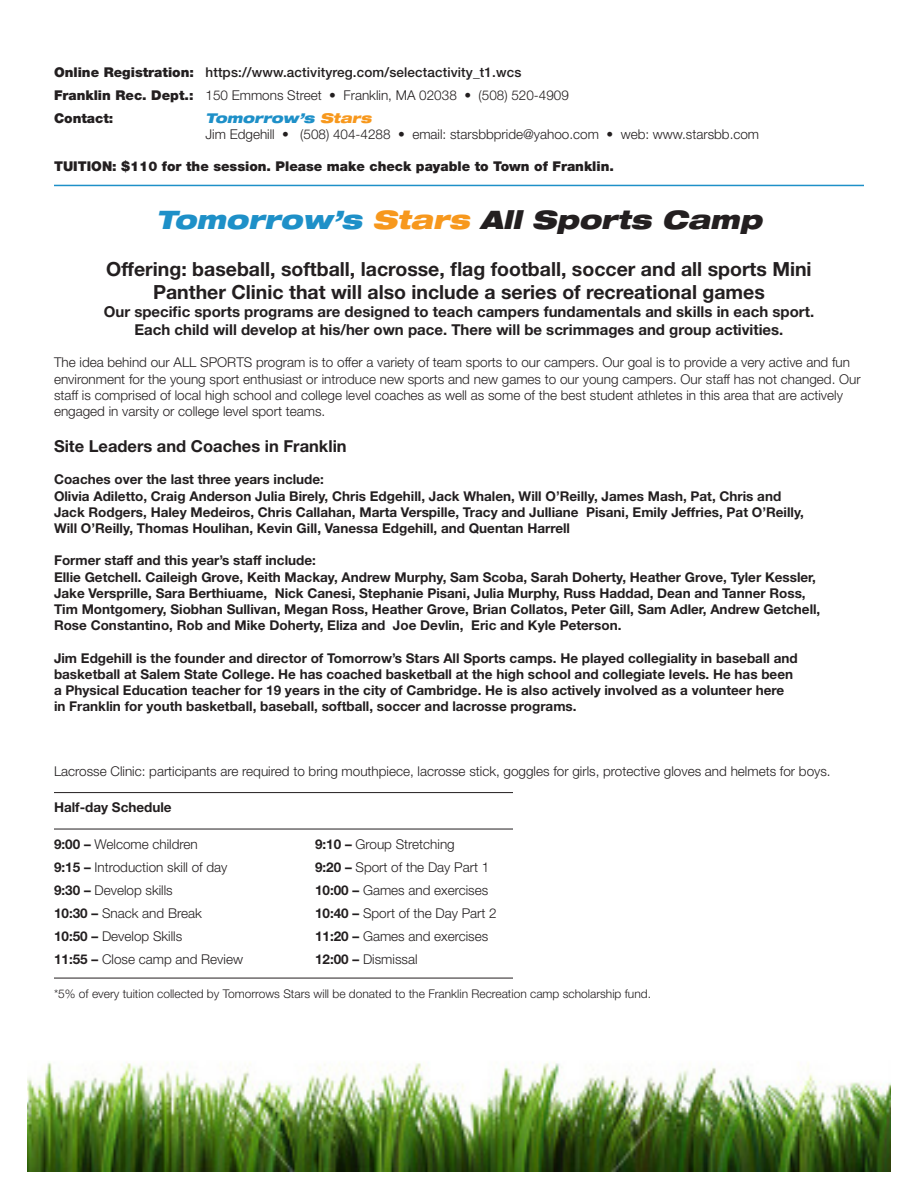
<style>
.page{position:relative;width:918px;height:1188px;background:#fff}
.page>*{position:absolute;margin:0;border:0;box-sizing:border-box;transform-origin:0 0}
.t1{font:italic 900 expanded 25.5px "Helvetica Neue LT Std";color:#231f20}
.t2{font:700 19.5px/23.4px "Helvetica Neue LT Std";color:#231f20;text-align:center}
.t3{font:700 16.5px "Helvetica Neue LT Std";color:#231f20}
.t4{font:700 15px/18px "Helvetica Neue LT Std";color:#231f20;text-align:center}
.t5{font:700 13.5px/16.2px "Helvetica Neue LT Std";color:#231f20}
.t6{font:300 13.5px/16.2px "Helvetica Neue LT Std";color:#231f20}
.t7{font:900 13.5px "Helvetica Neue LT Std";color:#231f20}
.t8{font:500 13.5px "Helvetica Neue LT Std";letter-spacing:.01em;color:#231f20}
.t9{font:300 12px "Helvetica Neue LT Std";color:#231f20}
.s1{font-weight:900}
.s2{font-weight:900;font-style:italic;font-stretch:expanded;color:#1e90c8}
.s3{font-weight:900;font-style:italic;font-stretch:expanded;color:#f7981d}
.s4{color:#1e90c8}
.s5{color:#f7981d}
.s6{font-weight:700}
</style>
<div class="page">
<img style="left:27px;top:1062px;width:864px;height:109px">
<hr style="left:54px;top:185px;width:810px;height:1px;background:#1e90c8">
<hr style="left:54px;top:792px;width:459px;height:1px;background:#231f20">
<hr style="left:54px;top:829px;width:459px;height:1px;background:#231f20">
<hr style="left:54px;top:978px;width:459px;height:1px;background:#231f20">
<p class="t8" style="left:54px;top:64px;width:469px"><span class="s1">Online Registration:</span> https://www.activityreg.com/selectactivity_t1.wcs</p>
<p class="t6" style="left:54px;top:86px;width:516px"><span class="s1">Franklin Rec. Dept.:</span> 150 Emmons Street • Franklin, MA 02038 • (508) 520-4909</p>
<p class="t7" style="left:54px;top:110px;width:61px">Contact:</p>
<p class="t6" style="left:205px;top:109px;width:555px"><span class="s2">Tomorrow’s</span> <span class="s3">Stars<br></span>Jim Edgehill • (508) 404-4288 • email: starsbbpride@yahoo.com • web: www.starsbb.com</p>
<p class="t7" style="left:54px;top:158px;width:562px">TUITION: $110 for the session. Please make check payable to Town of Franklin.</p>
<p class="t1" style="left:156px;top:203px;width:607px"><span class="s4">Tomorrow’s</span> <span class="s5">Stars</span> All Sports Camp</p>
<p class="t2" style="left:106px;top:257px;width:707px">Offering: baseball, softball, lacrosse, flag football, soccer and all sports Mini<br>Panther Clinic that will also include a series of recreational games</p>
<p class="t4" style="left:104px;top:302px;width:712px">Our specific sports programs are designed to teach campers fundamentals and skills in each sport.<br>Each child will develop at his/her own pace. There will be scrimmages and group activities.</p>
<p class="t6" style="left:54px;top:354px;width:808px">The idea behind our ALL SPORTS program is to offer a variety of team sports to our campers. Our goal is to provide a very active and fun environment for the young sport enthusiast or introduce new sports and new games to our young campers. Our staff has not changed. Our staff is comprised of local high school and college level coaches as well as some of the best student athletes in this area that are actively engaged in varsity or college level sport teams.</p>
<p class="t3" style="left:54px;top:436px;width:294px">Site Leaders and Coaches in Franklin</p>
<p class="t5" style="left:54px;top:471px;width:272px">Coaches over the last three years include:</p>
<p class="t5" style="left:54px;top:487px;width:752px">Olivia Adiletto, Craig Anderson Julia Birely, Chris Edgehill, Jack Whalen, Will O’Reilly, James Mash, Pat, Chris and<br>Jack Rodgers, Haley Medeiros, Chris Callahan, Marta Verspille, Tracy and Julliane Pisani, Emily Jeffries, Pat O’Reilly,<br>Will O’Reilly, Thomas Houlihan, Kevin Gill, Vanessa Edgehill, and Quentan Harrell</p>
<p class="t5" style="left:54px;top:552px;width:263px">Former staff and this year’s staff include:</p>
<p class="t5" style="left:54px;top:568px;width:768px">Ellie Getchell. Caileigh Grove, Keith Mackay, Andrew Murphy, Sam Scoba, Sarah Doherty, Heather Grove, Tyler Kessler, Jake Versprille, Sara Berthiuame, Nick Canesi, Stephanie Pisani, Julia Murphy, Russ Haddad, Dean and Tanner Ross, Tim Montgomery, Siobhan Sullivan, Megan Ross, Heather Grove, Brian Collatos, Peter Gill, Sam Adler, Andrew Getchell, Rose Constantino, Rob and Mike Doherty, Eliza and Joe Devlin, Eric and Kyle Peterson.</p>
<p class="t5" style="left:54px;top:649px;width:745px">Jim Edgehill is the founder and director of Tomorrow’s Stars All Sports camps. He played collegiality in baseball and basketball at Salem State College. He has coached basketball at the high school and collegiate levels. He has been a Physical Education teacher for 19 years in the city of Cambridge. He is also actively involved as a volunteer here in Franklin for youth basketball, baseball, softball, soccer and lacrosse programs.</p>
<p class="t6" style="left:54px;top:763px;width:778px">Lacrosse Clinic: participants are required to bring mouthpiece, lacrosse stick, goggles for girls, protective gloves and helmets for boys.</p>
<p class="t5" style="left:54px;top:799px;width:119px">Half-day Schedule</p>
<p class="t6" style="left:54px;top:836px;width:145px"><span class="s6">9:00 –</span> Welcome children</p>
<p class="t6" style="left:315px;top:836px;width:141px"><span class="s6">9:10 –</span> Group Stretching</p>
<p class="t6" style="left:54px;top:859px;width:175px"><span class="s6">9:15 –</span> Introduction skill of day</p>
<p class="t6" style="left:315px;top:859px;width:176px"><span class="s6">9:20 –</span> Sport of the Day Part 1</p>
<p class="t6" style="left:54px;top:882px;width:120px"><span class="s6">9:30 –</span> Develop skills</p>
<p class="t6" style="left:315px;top:882px;width:175px"><span class="s6">10:00 –</span> Games and exercises</p>
<p class="t6" style="left:54px;top:905px;width:149px"><span class="s6">10:30 –</span> Snack and Break</p>
<p class="t6" style="left:315px;top:905px;width:183px"><span class="s6">10:40 –</span> Sport of the Day Part 2</p>
<p class="t6" style="left:54px;top:928px;width:130px"><span class="s6">10:50 –</span> Develop Skills</p>
<p class="t6" style="left:315px;top:928px;width:175px"><span class="s6">11:20 –</span> Games and exercises</p>
<p class="t6" style="left:54px;top:950px;width:191px"><span class="s6">11:55 –</span> Close camp and Review</p>
<p class="t6" style="left:315px;top:950px;width:104px"><span class="s6">12:00 –</span> Dismissal</p>
<p class="t9" style="left:54px;top:987px;width:599px">*5% of every tuition collected by Tomorrows Stars will be donated to the Franklin Recreation camp scholarship fund.</p>
</div>
